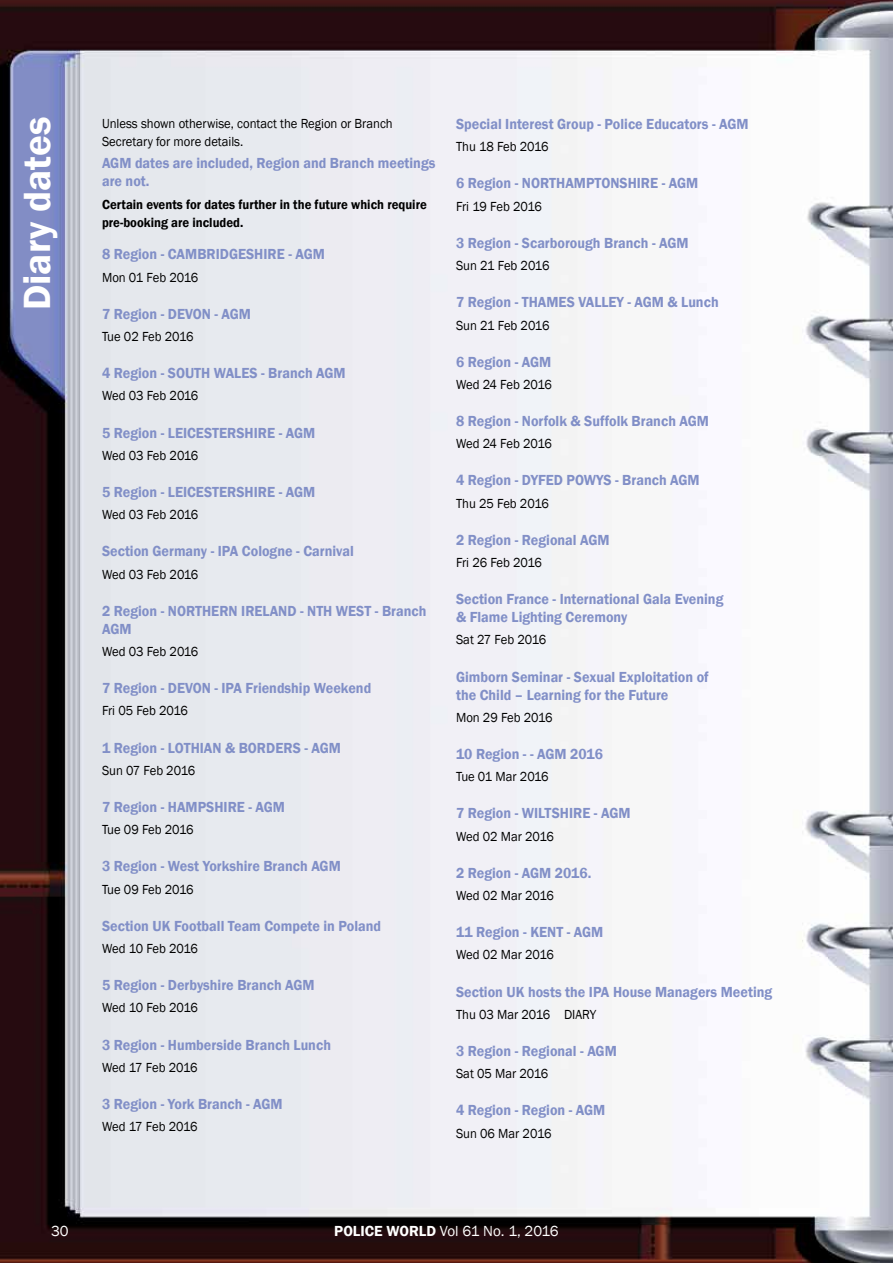
<style>
.page{position:relative;width:893px;height:1263px;background:#fff}
.page>*{position:absolute;margin:0;border:0;box-sizing:border-box;transform-origin:0 0}
.t1{font:600 39px "Franklin Gothic";color:#fff}
.t2{font:600 15px/18px "Franklin Gothic";color:#818fc7;scale:.94 1}
.t3{font:15px "Franklin Gothic";letter-spacing:-.035em;color:#fff}
.t4{font:15px "Franklin Gothic";letter-spacing:-.015em;color:#fff}
.t5{font:13.5px/18px "Franklin Gothic";color:#000;scale:.94 1}
.t6{font:600 13.5px/18px "Franklin Gothic";color:#000;scale:.94 1}
.t7{font:13.5px "Franklin Gothic";letter-spacing:-.02em;color:#000;scale:.94 1}
.s1{font-weight:600}
</style>
<div class="page">
<img style="left:0;top:0;width:893px;height:1263px">
<h1 class="t1" style="left:13px;top:310px;width:195px;rotate:-90deg">Diary dates</h1>
<p class="t5" style="left:102px;top:115px;width:311px">Unless shown otherwise, contact the Region or Branch<br>Secretary for more details.</p>
<p class="t2" style="left:102px;top:154px;width:356px">AGM dates are included, Region and Branch meetings are not.</p>
<p class="t6" style="left:102px;top:195px;width:347px">Certain events for dates further in the future which require pre-booking are included.</p>
<p class="t2" style="left:102px;top:246px;width:239px">8 Region - CAMBRIDGESHIRE - AGM</p>
<p class="t5" style="left:102px;top:268px;width:104px">Mon 01 Feb 2016</p>
<p class="t2" style="left:102px;top:305px;width:160px">7 Region - DEVON - AGM</p>
<p class="t5" style="left:102px;top:328px;width:99px">Tue 02 Feb 2016</p>
<p class="t2" style="left:102px;top:364px;width:261px">4 Region - SOUTH WALES - Branch AGM</p>
<p class="t5" style="left:102px;top:387px;width:104px">Wed 03 Feb 2016</p>
<p class="t2" style="left:102px;top:424px;width:228px">5 Region - LEICESTERSHIRE - AGM</p>
<p class="t5" style="left:102px;top:447px;width:104px">Wed 03 Feb 2016</p>
<p class="t2" style="left:102px;top:483px;width:228px">5 Region - LEICESTERSHIRE - AGM</p>
<p class="t5" style="left:102px;top:506px;width:104px">Wed 03 Feb 2016</p>
<p class="t2" style="left:102px;top:542px;width:269px">Section Germany - IPA Cologne - Carnival</p>
<p class="t5" style="left:102px;top:565px;width:104px">Wed 03 Feb 2016</p>
<p class="t2" style="left:102px;top:602px;width:347px">2 Region - NORTHERN IRELAND - NTH WEST - Branch<br>AGM</p>
<p class="t5" style="left:102px;top:643px;width:104px">Wed 03 Feb 2016</p>
<p class="t2" style="left:102px;top:679px;width:288px">7 Region - DEVON - IPA Friendship Weekend</p>
<p class="t5" style="left:102px;top:702px;width:93px">Fri 05 Feb 2016</p>
<p class="t2" style="left:102px;top:739px;width:256px">1 Region - LOTHIAN &amp; BORDERS - AGM</p>
<p class="t5" style="left:102px;top:762px;width:101px">Sun 07 Feb 2016</p>
<p class="t2" style="left:102px;top:798px;width:196px">7 Region - HAMPSHIRE - AGM</p>
<p class="t5" style="left:102px;top:821px;width:99px">Tue 09 Feb 2016</p>
<p class="t2" style="left:102px;top:857px;width:256px">3 Region - West Yorkshire Branch AGM</p>
<p class="t5" style="left:102px;top:880px;width:99px">Tue 09 Feb 2016</p>
<p class="t2" style="left:102px;top:917px;width:298px">Section UK Football Team Compete in Poland</p>
<p class="t7" style="left:102px;top:940px;width:104px">Wed 10 Feb 2016</p>
<p class="t2" style="left:102px;top:976px;width:228px">5 Region - Derbyshire Branch AGM</p>
<p class="t7" style="left:102px;top:999px;width:104px">Wed 10 Feb 2016</p>
<p class="t2" style="left:102px;top:1036px;width:245px">3 Region - Humberside Branch Lunch</p>
<p class="t7" style="left:102px;top:1059px;width:103px">Wed 17 Feb 2016</p>
<p class="t2" style="left:102px;top:1095px;width:194px">3 Region - York Branch - AGM</p>
<p class="t7" style="left:102px;top:1118px;width:103px">Wed 17 Feb 2016</p>
<p class="t2" style="left:456px;top:115px;width:313px">Special Interest Group - Police Educators - AGM</p>
<p class="t5" style="left:456px;top:138px;width:100px">Thu 18 Feb 2016</p>
<p class="t2" style="left:456px;top:175px;width:259px">6 Region - NORTHAMPTONSHIRE - AGM</p>
<p class="t5" style="left:456px;top:197px;width:93px">Fri 19 Feb 2016</p>
<p class="t2" style="left:456px;top:234px;width:249px">3 Region - Scarborough Branch - AGM</p>
<p class="t5" style="left:456px;top:257px;width:101px">Sun 21 Feb 2016</p>
<p class="t2" style="left:456px;top:293px;width:281px">7 Region - THAMES VALLEY - AGM &amp; Lunch</p>
<p class="t5" style="left:456px;top:316px;width:101px">Sun 21 Feb 2016</p>
<p class="t2" style="left:456px;top:353px;width:103px">6 Region - AGM</p>
<p class="t7" style="left:456px;top:376px;width:103px">Wed 24 Feb 2016</p>
<p class="t2" style="left:456px;top:412px;width:271px">8 Region - Norfolk &amp; Suffolk Branch AGM</p>
<p class="t7" style="left:456px;top:435px;width:103px">Wed 24 Feb 2016</p>
<p class="t2" style="left:456px;top:472px;width:261px">4 Region - DYFED POWYS - Branch AGM</p>
<p class="t5" style="left:456px;top:494px;width:100px">Thu 25 Feb 2016</p>
<p class="t2" style="left:456px;top:531px;width:165px">2 Region - Regional AGM</p>
<p class="t5" style="left:456px;top:554px;width:93px">Fri 26 Feb 2016</p>
<p class="t2" style="left:456px;top:590px;width:286px">Section France - International Gala Evening &amp; Flame Lighting Ceremony</p>
<p class="t5" style="left:456px;top:631px;width:97px">Sat 27 Feb 2016</p>
<p class="t2" style="left:456px;top:668px;width:270px">Gimborn Seminar - Sexual Exploitation of the Child – Learning for the Future</p>
<p class="t5" style="left:456px;top:709px;width:104px">Mon 29 Feb 2016</p>
<p class="t2" style="left:456px;top:745px;width:158px">10 Region - - AGM 2016</p>
<p class="t5" style="left:456px;top:768px;width:100px">Tue 01 Mar 2016</p>
<p class="t2" style="left:456px;top:804px;width:187px">7 Region - WILTSHIRE - AGM</p>
<p class="t5" style="left:456px;top:827px;width:106px">Wed 02 Mar 2016</p>
<p class="t2" style="left:456px;top:864px;width:145px">2 Region - AGM 2016.</p>
<p class="t5" style="left:456px;top:887px;width:106px">Wed 02 Mar 2016</p>
<p class="t2" style="left:456px;top:923px;width:158px">11 Region - KENT - AGM</p>
<p class="t5" style="left:456px;top:946px;width:106px">Wed 02 Mar 2016</p>
<p class="t2" style="left:456px;top:983px;width:338px">Section UK hosts the IPA House Managers Meeting</p>
<p class="t5" style="left:456px;top:1005px;width:151px">Thu 03 Mar 2016 DIARY</p>
<p class="t2" style="left:456px;top:1042px;width:172px">3 Region - Regional - AGM</p>
<p class="t5" style="left:456px;top:1065px;width:100px">Sat 05 Mar 2016</p>
<p class="t2" style="left:456px;top:1101px;width:160px">4 Region - Region - AGM</p>
<p class="t5" style="left:456px;top:1124px;width:103px">Sun 06 Mar 2016</p>
<p class="t4" style="left:51px;top:1221px;width:19px">30</p>
<p class="t3" style="left:334px;top:1221px;width:226px"><span class="s1">POLICE WORLD</span> Vol 61 No. 1, 2016</p>
</div>
